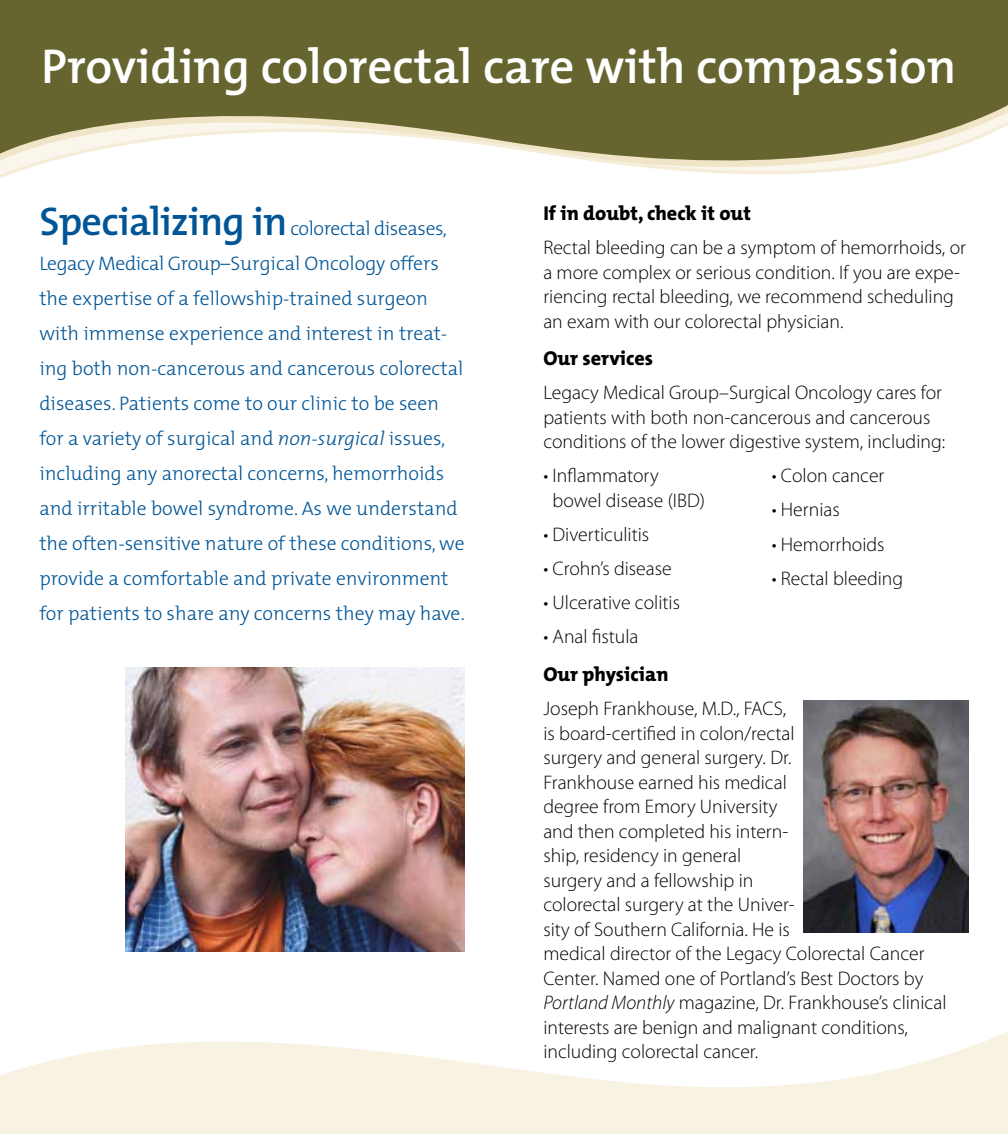
<style>
.page{position:relative;width:1008px;height:1134px;background:#fff}
.page>*{position:absolute;margin:0;border:0;box-sizing:border-box;transform-origin:0 0}
.t1{font:600 49.18px "The Mix";color:#fff}
.t2{font:800 20.12px "The Mix";color:#000}
.t3{font:300 19.6px/24.5px "Myriad Pro";color:#000}
.t4{font:300 19.6px/35px "The Mix";color:#005596}
.s1{font-weight:600;font-size:40.25px}
.s2{font-style:italic}
</style>
<div class="page">
<div style="left:0;top:0;width:1008px;height:88px;background:#67652f"></div>
<div style="left:0;top:88px;width:1008px;height:15px;background:#67652f"></div>
<svg style="left:0;top:103px;width:1008px;height:75px"></svg>
<svg style="left:0;top:1032px;width:1008px;height:102px;fill:#f8f2e3"></svg>
<img style="left:803px;top:700px;width:166px;height:233px">
<img style="left:125px;top:668px;width:340px;height:284px">
<h1 class="t1" style="left:41px;top:35px;width:917px">Providing colorectal care with compassion</h1>
<p class="t4" style="left:39px;top:211px;width:427px"><span class="s1">Specializing in</span> colorectal diseases, Legacy Medical Group–Surgical Oncology offers the expertise of a fellowship-trained surgeon with immense experience and interest in treat&shy;ing both non-cancerous and cancerous colorectal diseases. Patients come to our clinic to be seen for a variety of surgical and <span class="s2">non-surgical</span> issues, including any anorectal concerns, hemorrhoids and irritable bowel syndrome. As we understand the often-sensitive nature of these conditions, we provide a comfortable and private environment for patients to share any concerns they may have.</p>
<p class="t2" style="left:543px;top:200px;width:209px">If in doubt, check it out</p>
<p class="t3" style="left:543px;top:236px;width:424px">Rectal bleeding can be a symptom of hemorrhoids, or a more complex or serious condition. If you are expe&shy;riencing rectal bleeding, we recommend scheduling an exam with our colorectal physician.</p>
<p class="t2" style="left:543px;top:345px;width:111px">Our services</p>
<p class="t3" style="left:543px;top:381px;width:403px">Legacy Medical Group–Surgical Oncology cares for patients with both non-cancerous and cancerous conditions of the lower digestive system, including:</p>
<p class="t3" style="left:553px;top:464px;width:154px;text-indent:-9px">• Inflammatory bowel disease (IBD)</p>
<p class="t3" style="left:543px;top:523px;width:107px">• Diverticulitis</p>
<p class="t3" style="left:543px;top:557px;width:130px">• Crohn’s disease</p>
<p class="t3" style="left:543px;top:591px;width:138px">• Ulcerative colitis</p>
<p class="t3" style="left:543px;top:625px;width:97px">• Anal fistula</p>
<p class="t2" style="left:543px;top:661px;width:127px">Our physician</p>
<p class="t3" style="left:543px;top:697px;width:405px">Joseph Frankhouse, M.D., FACS,<br>is board-certified in colon/rectal<br>surgery and general surgery. Dr.<br>Frankhouse earned his medical<br>degree from Emory University<br>and then completed his intern-<br>ship, residency in general<br>surgery and a fellowship in<br>colorectal surgery at the Univer-<br>sity of Southern California. He is<br>medical director of the Legacy Colorectal Cancer Center. Named one of Portland’s Best Doctors by <span class="s2">Portland Monthly</span> magazine, Dr. Frankhouse’s clinical interests are benign and malignant conditions, including colorectal cancer.</p>
<p class="t3" style="left:772px;top:464px;width:114px">• Colon cancer</p>
<p class="t3" style="left:772px;top:498px;width:70px">• Hernias</p>
<p class="t3" style="left:772px;top:532px;width:114px">• Hemorrhoids</p>
<p class="t3" style="left:772px;top:566px;width:133px">• Rectal bleeding</p>
</div>
